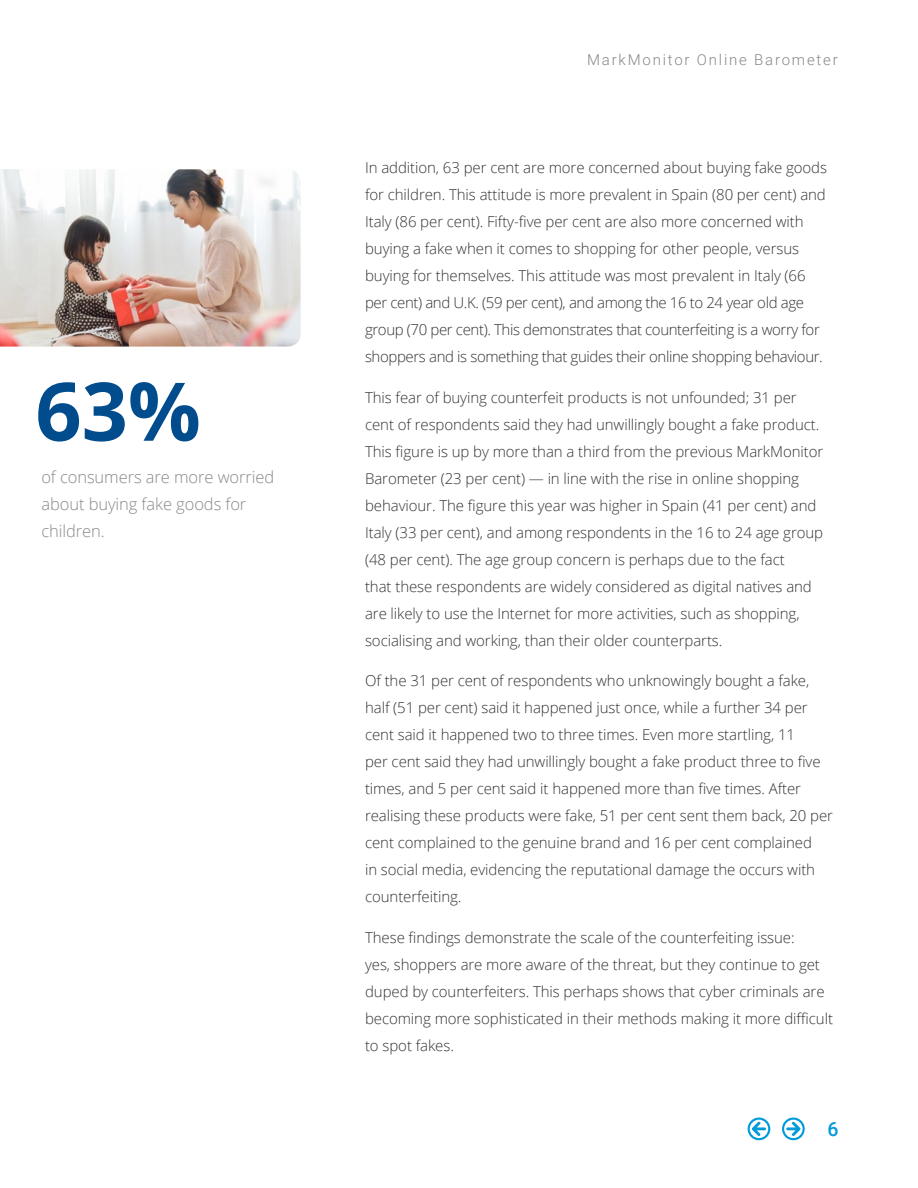
<style>
.page{position:relative;width:918px;height:1188px;background:#fff}
.page>*{position:absolute;margin:0;border:0;box-sizing:border-box;transform-origin:0 0}
.t1{font:700 81px "Open Sans";color:#004c8d}
.t2{font:500 19.5px "Roboto";color:#009bda}
.t3{font:300 16.5px/27px "Open Sans";letter-spacing:-.005em;color:#86888a}
.t4{font:300 15px/27px "Open Sans";letter-spacing:-.005em;color:#333}
.t5{font:300 15px "Roboto";letter-spacing:.12em;color:#86888a}
</style>
<div class="page">
<svg style="left:782px;top:1118px;width:23px;height:22px"></svg>
<svg style="left:748px;top:1118px;width:22px;height:22px"></svg>
<img style="left:0;top:169px;width:301px;height:178px">
<h1 class="t1" style="left:35px;top:354px;width:167px">63%</h1>
<p class="t3" style="left:41px;top:463px;width:234px">of consumers are more worried about buying fake goods for children.</p>
<p class="t5" style="left:587px;top:49px;width:252px">MarkMonitor Online Barometer</p>
<p class="t4" style="left:365px;top:154px;width:464px">In addition, 63 per cent are more concerned about buying fake goods for children. This attitude is more prevalent in Spain (80 per cent) and Italy (86 per cent). Fifty-five per cent are also more concerned with buying a fake when it comes to shopping for other people, versus buying for themselves. This attitude was most prevalent in Italy (66 per cent) and U.K. (59 per cent), and among the 16 to 24 year old age group (70 per cent). This demonstrates that counterfeiting is a worry for shoppers and is something that guides their online shopping behaviour.</p>
<p class="t4" style="left:365px;top:384px;width:460px">This fear of buying counterfeit products is not unfounded; 31 per cent of respondents said they had unwillingly bought a fake product.<br>This figure is up by more than a third from the previous MarkMonitor Barometer (23 per cent) — in line with the rise in online shopping behaviour. The figure this year was higher in Spain (41 per cent) and Italy (33 per cent), and among respondents in the 16 to 24 age group (48 per cent). The age group concern is perhaps due to the fact<br>that these respondents are widely considered as digital natives and are likely to use the Internet for more activities, such as shopping, socialising and working, than their older counterparts.</p>
<p class="t4" style="left:365px;top:667px;width:470px">Of the 31 per cent of respondents who unknowingly bought a fake, half (51 per cent) said it happened just once, while a further 34 per cent said it happened two to three times. Even more startling, 11<br>per cent said they had unwillingly bought a fake product three to five times, and 5 per cent said it happened more than five times. After realising these products were fake, 51 per cent sent them back, 20 per cent complained to the genuine brand and 16 per cent complained<br>in social media, evidencing the reputational damage the occurs with counterfeiting.</p>
<p class="t4" style="left:365px;top:924px;width:470px">These findings demonstrate the scale of the counterfeiting issue:<br>yes, shoppers are more aware of the threat, but they continue to get duped by counterfeiters. This perhaps shows that cyber criminals are becoming more sophisticated in their methods making it more difficult to spot fakes.</p>
<h2 class="t2" style="left:827px;top:1115px;width:13px">6</h2>
</div>
